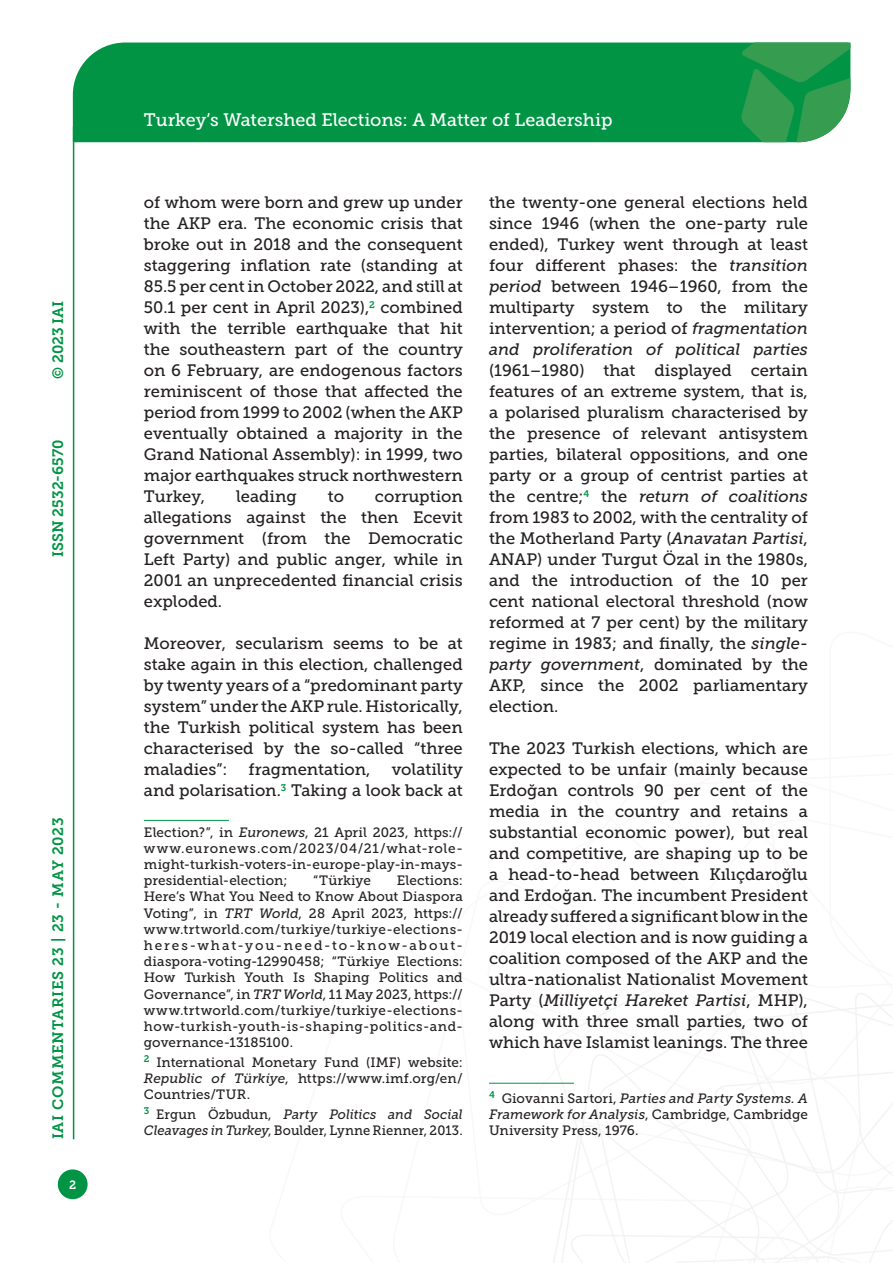
<style>
.page{position:relative;width:893px;height:1263px;background:#fff}
.page>*{position:absolute;margin:0;border:0;box-sizing:border-box;transform-origin:0 0}
.t1{font:18px "Museo Slab 500";color:#fff}
.Testo{font:16.5px/21px "Museo Slab 500";color:#231f20;text-align:justify}
.t2{font:15px "Museo Slab 700";letter-spacing:.045em;color:#009444}
.t3{font:15px "Museo Slab 700";color:#009444}
.Nota{font:13.5px/16.2px "Museo Slab 500";letter-spacing:.01em;color:#231f20;text-align:justify}
.Nota-2{font:13.5px/16.2px "Museo Slab 500";letter-spacing:.01em;color:#231f20;scale:.96 1}
.t4{font:12px "Museo Slab 700";color:#fff}
.s1{font-style:italic}
</style>
<div class="page">
<svg style="left:531px;top:960px;width:362px;height:303px"></svg>
<div style="left:73px;top:43px;width:668px;height:99px;background:#009444"></div>
<svg style="left:741px;top:43px;width:109px;height:99px;background:#319e55"></svg>
<div style="left:58px;top:1169px;width:30px;height:30px;background:#009444;border-radius:50%"></div>
<hr style="left:73px;top:126px;width:1px;height:1013px;background:#009444">
<hr style="left:144px;top:820px;width:85px;height:1px;background:#009444">
<hr style="left:489px;top:1083px;width:85px;height:1px;background:#009444">
<p class="t2" style="left:50px;top:379px;width:80px;rotate:-90deg">© 2023 IAI</p>
<p class="t3" style="left:50px;top:557px;width:119px;rotate:-90deg">ISSN 2532-6570</p>
<p class="t2" style="left:50px;top:1139px;width:324px;rotate:-90deg">IAI COMMENTARIES 23 | 23 - MAY 2023</p>
<p class="t4" style="left:69px;top:1178px;width:9px">2</p>
<p class="t1" style="left:144px;top:110px;width:470px">Turkey’s Watershed Elections: A Matter of Leadership</p>
<p class="Testo" style="left:144px;top:192px;width:320px">of whom were born and grew up under the AKP era. The economic crisis that broke out in 2018 and the consequent staggering inflation rate (standing at 85.5 per cent in October 2022, and still at 50.1 per cent in April 2023),<sup>2</sup> combined with the terrible earthquake that hit the southeastern part of the country on 6 February, are endogenous factors reminiscent of those that affected the period from 1999 to 2002 (when the AKP eventually obtained a majority in the Grand National Assembly): in 1999, two major earthquakes struck northwestern Turkey,</p>
<p class="Testo" style="left:144px;top:486px;width:320px;text-indent:231px">corruption allegations against the then Ecevit government (from the Democratic Left Party) and public anger, while in 2001 an unprecedented financial crisis exploded.</p>
<p class="Testo" style="left:144px;top:633px;width:320px">Moreover, secularism seems to be at stake again in this election, challenged by twenty years of a “predominant party system” under the AKP rule. Historically, the Turkish political system has been characterised by the so-called “three maladies”:</p>
<p class="Testo" style="left:236px;top:486px;width:62px">leading</p>
<p class="Testo" style="left:328px;top:486px;width:18px">to</p>
<p class="Testo" style="left:249px;top:759px;width:123px">fragmentation,</p>
<p class="Testo" style="left:144px;top:759px;width:320px;text-align:right">volatility<br>and polarisation.<sup>3</sup> Taking a look back at</p>
<p class="Nota" style="left:144px;top:824px;width:320px">Election?”, in <span class="s1">Euronews</span>, 21 April 2023, https:// www.euronews.com/2023/04/21/what-role&shy;might-turkish-voters-in-europe-play-in-mays&shy;presidential-election;</p>
<p class="Nota" style="left:313px;top:872px;width:59px">“Türkiye</p>
<p class="Nota" style="left:144px;top:872px;width:320px;text-indent:253px">Elections:<br>Here’s What You Need to Know About Diaspora Voting”, in <span class="s1">TRT World</span>, 28 April 2023, https:// www.trtworld.com/turkiye/turkiye-elections&shy;heres-what-you-need-to-know-about&shy;diaspora-voting-12990458; “Türkiye Elections:<br>How Turkish Youth Is Shaping Politics and Governance”, in <span class="s1">TRT World</span>, 11 May 2023, https:// www.trtworld.com/turkiye/turkiye-elections&shy;how-turkish-youth-is-shaping-politics-and&shy;governance-13185100.</p>
<p class="Nota" style="left:144px;top:1054px;width:320px"><sup>2</sup> International Monetary Fund (IMF) website:<br><span class="s1">Republic of Türkiye</span>, https://www.imf.org/en/ Countries/TUR.</p>
<p class="Nota-2" style="left:144px;top:1106px;width:334px"><sup>3</sup> Ergun Özbudun, <span class="s1">Party Politics and Social<br>Cleavages in Turkey</span>, Boulder, Lynne Rienner, 2013.</p>
<p class="Testo" style="left:489px;top:192px;width:320px">the twenty-one general elections held since 1946 (when the one-party rule ended), Turkey went through at least four different phases: the <span class="s1">transition period</span> between 1946–1960, from the multiparty system to the military intervention; a period of <span class="s1">fragmentation and proliferation of political parties </span>(1961–1980) that displayed certain features of an extreme system, that is, a polarised pluralism characterised by the presence of relevant antisystem parties, bilateral oppositions, and one party or a group of centrist parties at the centre;<sup>4</sup> the <span class="s1">return of coalitions </span>from 1983 to 2002, with the centrality of the Motherland Party (<span class="s1">Anavatan Partisi</span>, ANAP) under Turgut Özal in the 1980s, and the introduction of the 10 per cent national electoral threshold (now reformed at 7 per cent) by the military regime in 1983; and finally, the <span class="s1">single&shy;party government</span>, dominated by the AKP, since the 2002 parliamentary election.</p>
<p class="Testo" style="left:489px;top:738px;width:320px">The 2023 Turkish elections, which are expected to be unfair (mainly because Erdoğan controls 90 per cent of the media in the country and retains a substantial economic power), but real and competitive, are shaping up to be a head-to-head between Kılıçdaroğlu and Erdoğan. The incumbent President already suffered a significant blow in the 2019 local election and is now guiding a coalition composed of the AKP and the ultra-nationalist Nationalist Movement Party (<span class="s1">Milliyetçi Hareket Partisi</span>, MHP), along with three small parties, two of which have Islamist leanings. The three</p>
<p class="Nota" style="left:489px;top:1090px;width:320px"><sup>4</sup> Giovanni Sartori, <span class="s1">Parties and Party Systems. A Framework for Analysis</span>, Cambridge, Cambridge University Press, 1976.</p>
</div>
